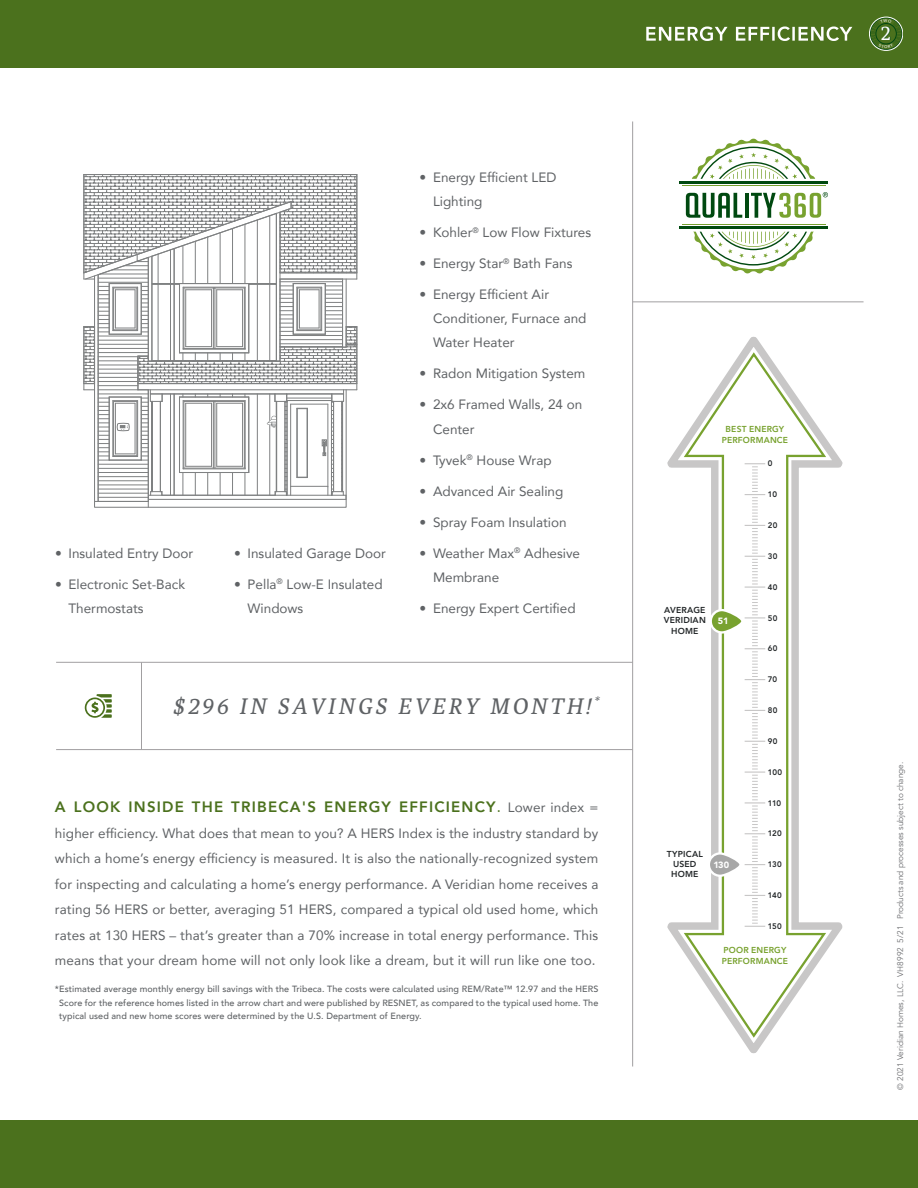
<style>
.page{position:relative;width:918px;height:1188px;background:#fff}
.page>*{position:absolute;margin:0;border:0;box-sizing:border-box;transform-origin:0 0}
.t1{font:italic 22.5px "Poly";letter-spacing:.135em;color:#5f6265}
.t2{font:19.95px "Poly";color:#fff}
.t3{font:800 15px "Avenir";letter-spacing:.08em;color:#4b711d}
.t4{font:13.5px/25.5px "Avenir";color:#5f6265}
.t5{font:500 9px/13.5px "Avenir";letter-spacing:.01em;color:#5f6265;text-align:justify}
.t6{font:900 9px "Avenir";color:#fff}
.t7{font:800 8.55px/10.4px "Avenir";letter-spacing:.02em;color:#78a22f;text-align:center}
.t8{font:800 8.55px/10.4px "Avenir";letter-spacing:.02em;color:#24282a;text-align:center}
.t9{font:8.25px "Avenir";color:#6d6e71}
.t10{font:800 7.95px "Avenir";letter-spacing:.015em;color:#24282a}
.s1{font-weight:400}
.s2{font-weight:400;font-size:13.5px;color:#5f6265}
</style>
<div class="page">
<div style="left:0;top:0;width:918px;height:68px;background:#4b711d"></div>
<div style="left:0;top:1120px;width:918px;height:68px;background:#4b711d"></div>
<div style="left:870px;top:18px;width:32px;height:32px;border:1px solid #004712;border-radius:50%"></div>
<div style="left:869px;top:17px;width:34px;height:34px;border:1px solid #fff;border-radius:50%"></div>
<div style="left:876px;top:23px;width:20px;height:21px;border:1px solid #004712;border-radius:50%"></div>
<svg style="left:646px;top:26px;width:206px;height:15px"></svg>
<hr style="left:632px;top:122px;width:1px;height:944px;background:#a19fa1">
<svg style="left:667px;top:337px;width:175px;height:716px"></svg>
<svg style="left:682px;top:350px;width:146px;height:690px"></svg>
<svg style="left:708px;top:463px;width:57px;height:464px"></svg>
<hr style="left:633px;top:302px;width:231px;height:1px;background:#a19fa1">
<hr style="left:679px;top:182px;width:149px;height:2px;background:#004910">
<hr style="left:682px;top:185px;width:143px;height:1px;background:#78a22f">
<hr style="left:679px;top:227px;width:149px;height:2px;background:#004910">
<hr style="left:682px;top:225px;width:143px;height:1px;background:#78a22f">
<svg style="left:686px;top:193px;width:56px;height:25px"></svg>
<hr style="left:745px;top:193px;width:4px;height:25px;background:#004910">
<svg style="left:692px;top:139px;width:123px;height:40px"></svg>
<svg style="left:693px;top:232px;width:121px;height:41px"></svg>
<svg style="left:751px;top:192px;width:77px;height:26px"></svg>
<svg style="left:85px;top:694px;width:27px;height:24px"></svg>
<hr style="left:141px;top:662px;width:1px;height:88px;background:#a19fa1">
<hr style="left:56px;top:749px;width:577px;height:1px;background:#a19fa1">
<hr style="left:56px;top:662px;width:577px;height:1px;background:#a19fa1">
<svg style="left:94px;top:502px;width:253px;height:6px"></svg>
<hr style="left:148px;top:390px;width:1px;height:117px;background:#7f8182">
<svg style="left:83px;top:174px;width:275px;height:328px"></svg>
<hr style="left:138px;top:389px;width:219px;height:1px;background:#7f8182">
<svg style="left:871px;top:19px;width:21px;height:17px"></svg>
<svg style="left:876px;top:42px;width:17px;height:6px"></svg>
<p class="t4" style="left:55px;top:540px;width:140px">• Insulated Entry Door</p>
<p class="t4" style="left:69px;top:572px;width:118px;line-height:24.2px;text-indent:-14px">• Electronic Set-Back<br>Thermostats</p>
<p class="t4" style="left:234px;top:540px;width:153px">• Insulated Garage Door</p>
<p class="t4" style="left:248px;top:572px;width:137px;line-height:24.2px;text-indent:-14px">• Pella<sup>®</sup> Low-E Insulated<br>Windows</p>
<p class="t4" style="left:433px;top:165px;width:125px;line-height:24.3px;text-indent:-14px">• Energy Efficient LED<br>Lighting</p>
<p class="t4" style="left:420px;top:219px;width:173px">• Kohler<sup>®</sup> Low Flow Fixtures</p>
<p class="t4" style="left:420px;top:250px;width:154px">• Energy Star<sup>®</sup> Bath Fans</p>
<p class="t4" style="left:433px;top:282px;width:155px;line-height:24.3px;text-indent:-14px">• Energy Efficient Air<br>Conditioner, Furnace and<br>Water Heater</p>
<p class="t4" style="left:420px;top:361px;width:167px">• Radon Mitigation System</p>
<p class="t4" style="left:433px;top:392px;width:151px;line-height:24.3px;text-indent:-14px">• 2x6 Framed Walls, 24 on<br>Center</p>
<p class="t4" style="left:420px;top:447px;width:134px">• Tyvek<sup>®</sup> House Wrap</p>
<p class="t4" style="left:420px;top:478px;width:145px">• Advanced Air Sealing</p>
<p class="t4" style="left:420px;top:509px;width:149px">• Spray Foam Insulation</p>
<p class="t4" style="left:433px;top:540px;width:148px;line-height:24.2px;text-indent:-13px">• Weather Max<sup>®</sup> Adhesive<br>Membrane</p>
<p class="t4" style="left:420px;top:595px;width:158px">• Energy Expert Certified</p>
<h1 class="t1" style="left:173px;top:692px;width:427px">$296 IN SAVINGS EVERY MONTH!<sup>*</sup></h1>
<p class="t3" style="left:55px;top:795px;width:545px">A LOOK INSIDE THE TRIBECA'S ENERGY EFFICIENCY<span class="s1">.</span> <span class="s2">Lower index =</span></p>
<p class="t4" style="left:55px;top:820px;width:545px;text-align:justify">higher efficiency. What does that mean to you? A HERS Index is the industry standard by which a home’s energy efficiency is measured. It is also the nationally-recognized system for inspecting and calculating a home’s energy performance. A Veridian home receives a rating 56 HERS or better, averaging 51 HERS, compared a typical old used home, which rates at 130 HERS – that’s greater than a 70% increase in total energy performance. This means that your dream home will not only look like a dream, but it will run like one too.</p>
<p class="t5" style="left:59px;top:982px;width:541px;text-indent:-4px">*Estimated average monthly energy bill savings with the Tribeca. The costs were calculated using REM/Rate™ 12.97 and the HERS Score for the reference homes listed in the arrow chart and were published by RESNET, as compared to the typical used home. The typical used and new home scores were determined by the U.S. Department of Energy.</p>
<p class="t7" style="left:722px;top:424px;width:68px">BEST ENERGY<br>PERFORMANCE</p>
<p class="t10" style="left:768px;top:457px;width:6px">0</p>
<p class="t8" style="left:664px;top:605px;width:44px">AVERAGE<br>VERIDIAN<br>HOME</p>
<p class="t8" style="left:667px;top:848px;width:38px">TYPICAL<br>USED<br>HOME</p>
<p class="t6" style="left:718px;top:614px;width:12px">51</p>
<p class="t6" style="left:713px;top:857px;width:17px">130</p>
<p class="t10" style="left:768px;top:488px;width:11px">10</p>
<p class="t10" style="left:768px;top:519px;width:11px">20</p>
<p class="t10" style="left:768px;top:550px;width:11px">30</p>
<p class="t10" style="left:768px;top:581px;width:11px">40</p>
<p class="t10" style="left:768px;top:612px;width:11px">50</p>
<p class="t10" style="left:768px;top:643px;width:11px">60</p>
<p class="t10" style="left:768px;top:673px;width:11px">70</p>
<p class="t10" style="left:768px;top:704px;width:11px">80</p>
<p class="t10" style="left:768px;top:735px;width:11px">90</p>
<p class="t10" style="left:768px;top:766px;width:16px">100</p>
<p class="t10" style="left:768px;top:797px;width:15px">110</p>
<p class="t10" style="left:768px;top:828px;width:15px">120</p>
<p class="t10" style="left:768px;top:858px;width:15px">130</p>
<p class="t10" style="left:768px;top:889px;width:15px">140</p>
<p class="t10" style="left:768px;top:920px;width:15px">150</p>
<p class="t7" style="left:722px;top:945px;width:68px;text-align:left">POOR ENERGY<br>PERFORMANCE</p>
<h2 class="t2" style="left:881px;top:22px;width:11px">2</h2>
<p class="t9" style="left:895px;top:1090px;width:329px;rotate:-90deg">© 2021 Veridian Homes, LLC. VH8992 5/21 Products and processes subject to change.</p>
</div>
